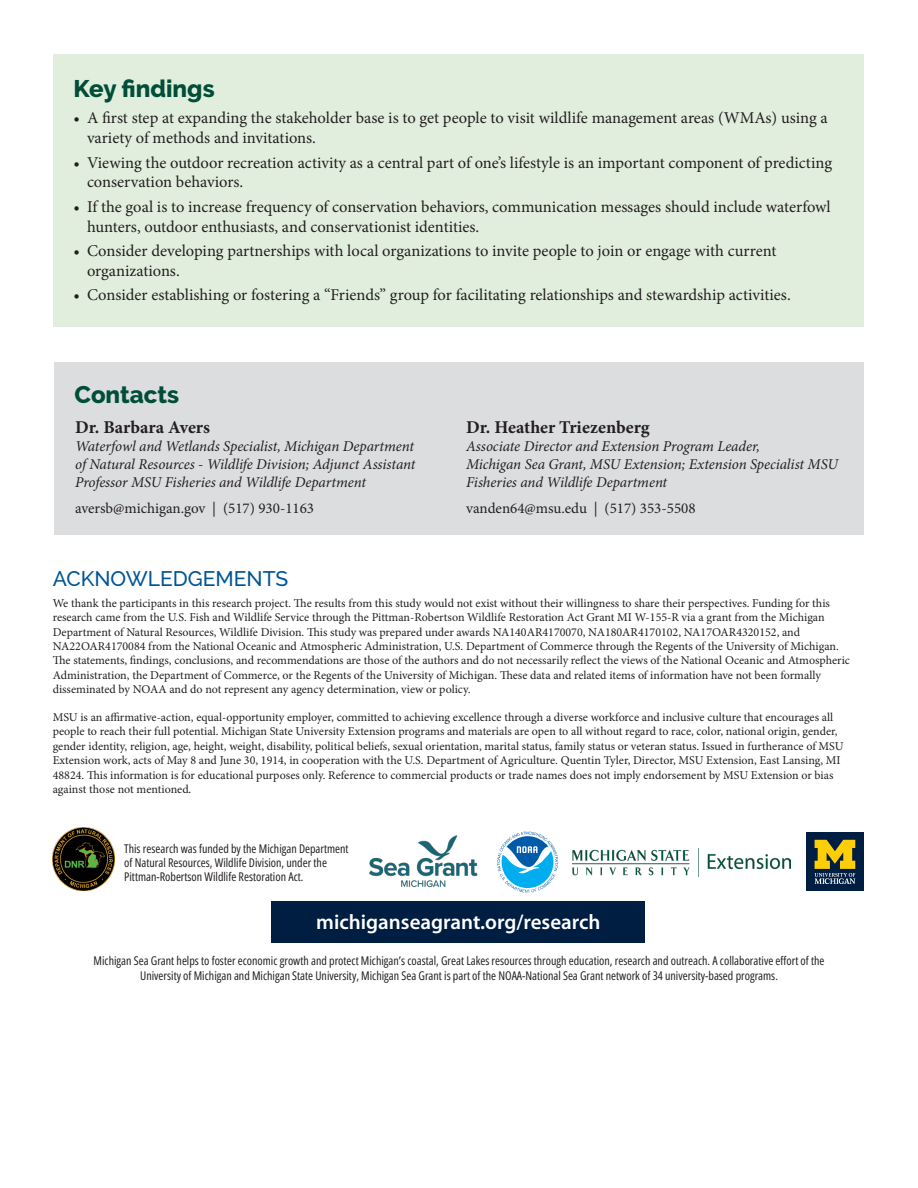
<style>
.page{position:relative;width:918px;height:1188px;background:#fff}
.page>*{position:absolute;margin:0;border:0;box-sizing:border-box;transform-origin:0 0}
.t1{font:800 24px "Raleway";color:#004e38}
.paragraph{font:600 21px "Myriad Pro";color:#fff}
.t2{font:500 21px "Raleway";color:#005595}
.t3{font:700 18px "Minion Pro";color:#231f20}
.t4{font:16.5px/19.8px "Minion Pro";color:#231f20}
.t5{font:italic 15px/18px "Minion Pro";letter-spacing:-.005em;color:#231f20;text-align:justify}
.t6{font:15px "Minion Pro";color:#231f20}
.paragraph-2{font:12px/14.4px "Minion Pro";color:#231f20}
.footer_text{font:12px/14.4px "Open Sans";color:#231f20;text-align:center}
</style>
<div class="page">
<div style="left:53px;top:54px;width:811px;height:272px;background:#e1eedd"></div>
<div style="left:272px;top:902px;width:373px;height:41px;background:#001e41"></div>
<img style="left:369px;top:835px;width:109px;height:53px">
<svg style="left:497px;top:832px;width:61px;height:61px"></svg>
<div style="left:55px;top:399px;width:809px;height:135px;background:#dcdddf"></div>
<div style="left:55px;top:363px;width:809px;height:43px;background:#dcdddf"></div>
<img style="left:53px;top:828px;width:61px;height:62px">
<img style="left:573px;top:848px;width:218px;height:28px">
<div style="left:806px;top:832px;width:57px;height:58px;background:#001e41"></div>
<svg style="left:815px;top:840px;width:40px;height:44px"></svg>
<h2 class="t1" style="left:74px;top:75px;width:143px">Key findings</h2>
<p class="t4" style="left:87px;top:108px;width:742px;text-indent:-14px">• A first step at expanding the stakeholder base is to get people to visit wildlife management areas (WMAs) using a variety of methods and invitations.</p>
<p class="t4" style="left:87px;top:152px;width:747px;text-indent:-14px">• Viewing the outdoor recreation activity as a central part of one’s lifestyle is an important component of predicting conservation behaviors.</p>
<p class="t4" style="left:87px;top:197px;width:745px;text-indent:-14px">• If the goal is to increase frequency of conservation behaviors, communication messages should include waterfowl hunters, outdoor enthusiasts, and conservationist identities.</p>
<p class="t4" style="left:87px;top:241px;width:691px;text-indent:-14px">• Consider developing partnerships with local organizations to invite people to join or engage with current organizations.</p>
<p class="t4" style="left:74px;top:285px;width:719px">• Consider establishing or fostering a “Friends” group for facilitating relationships and stewardship activities.</p>
<h2 class="t1" style="left:74px;top:381px;width:106px">Contacts</h2>
<p class="t3" style="left:75px;top:414px;width:136px">Dr. Barbara Avers</p>
<p class="t5" style="left:75px;top:437px;width:342px">Waterfowl and Wetlands Specialist, Michigan Department of Natural Resources - Wildlife Division; Adjunct Assistant Professor MSU Fisheries and Wildlife Department</p>
<p class="t6" style="left:75px;top:498px;width:241px">aversb@michigan.gov | (517) 930-1163</p>
<p class="t3" style="left:466px;top:414px;width:185px">Dr. Heather Triezenberg</p>
<p class="t5" style="left:466px;top:437px;width:373px;text-align:left">Associate Director and Extension Program Leader,<br>Michigan Sea Grant, MSU Extension; Extension Specialist MSU<br>Fisheries and Wildlife Department</p>
<p class="t6" style="left:466px;top:498px;width:231px">vanden64@msu.edu | (517) 353-5508</p>
<h3 class="t2" style="left:53px;top:566px;width:237px">ACKNOWLEDGEMENTS</h3>
<p class="paragraph-2" style="left:53px;top:596px;width:799px">We thank the participants in this research project. The results from this study would not exist without their willingness to share their perspectives. Funding for this research came from the U.S. Fish and Wildlife Service through the Pittman-Robertson Wildlife Restoration Act Grant MI W-155-R via a grant from the Michigan Department of Natural Resources, Wildlife Division. This study was prepared under awards NA140AR4170070, NA180AR4170102, NA17OAR4320152, and NA22OAR4170084 from the National Oceanic and Atmospheric Administration, U.S. Department of Commerce through the Regents of the University of Michigan.<br>The statements, findings, conclusions, and recommendations are those of the authors and do not necessarily reflect the views of the National Oceanic and Atmospheric Administration, the Department of Commerce, or the Regents of the University of Michigan. These data and related items of information have not been formally disseminated by NOAA and do not represent any agency determination, view or policy.</p>
<p class="paragraph-2" style="left:53px;top:710px;width:792px">MSU is an affirmative-action, equal-opportunity employer, committed to achieving excellence through a diverse workforce and inclusive culture that encourages all people to reach their full potential. Michigan State University Extension programs and materials are open to all without regard to race, color, national origin, gender, gender identity, religion, age, height, weight, disability, political beliefs, sexual orientation, marital status, family status or veteran status. Issued in furtherance of MSU Extension work, acts of May 8 and June 30, 1914, in cooperation with the U.S. Department of Agriculture. Quentin Tyler, Director, MSU Extension, East Lansing, MI 48824. This information is for educational purposes only. Reference to commercial products or trade names does not imply endorsement by MSU Extension or bias against those not mentioned.</p>
<p class="footer_text" style="left:124px;top:841px;width:226px;text-align:left">This research was funded by the Michigan Department of Natural Resources, Wildlife Division, under the<br>Pittman-Robertson Wildlife Restoration Act.</p>
<p class="paragraph" style="left:316px;top:908px;width:286px">michiganseagrant.org/research</p>
<p class="footer_text" style="left:94px;top:953px;width:732px">Michigan Sea Grant helps to foster economic growth and protect Michigan’s coastal, Great Lakes resources through education, research and outreach. A collaborative effort of the<br>University of Michigan and Michigan State University, Michigan Sea Grant is part of the NOAA-National Sea Grant network of 34 university-based programs.</p>
</div>
